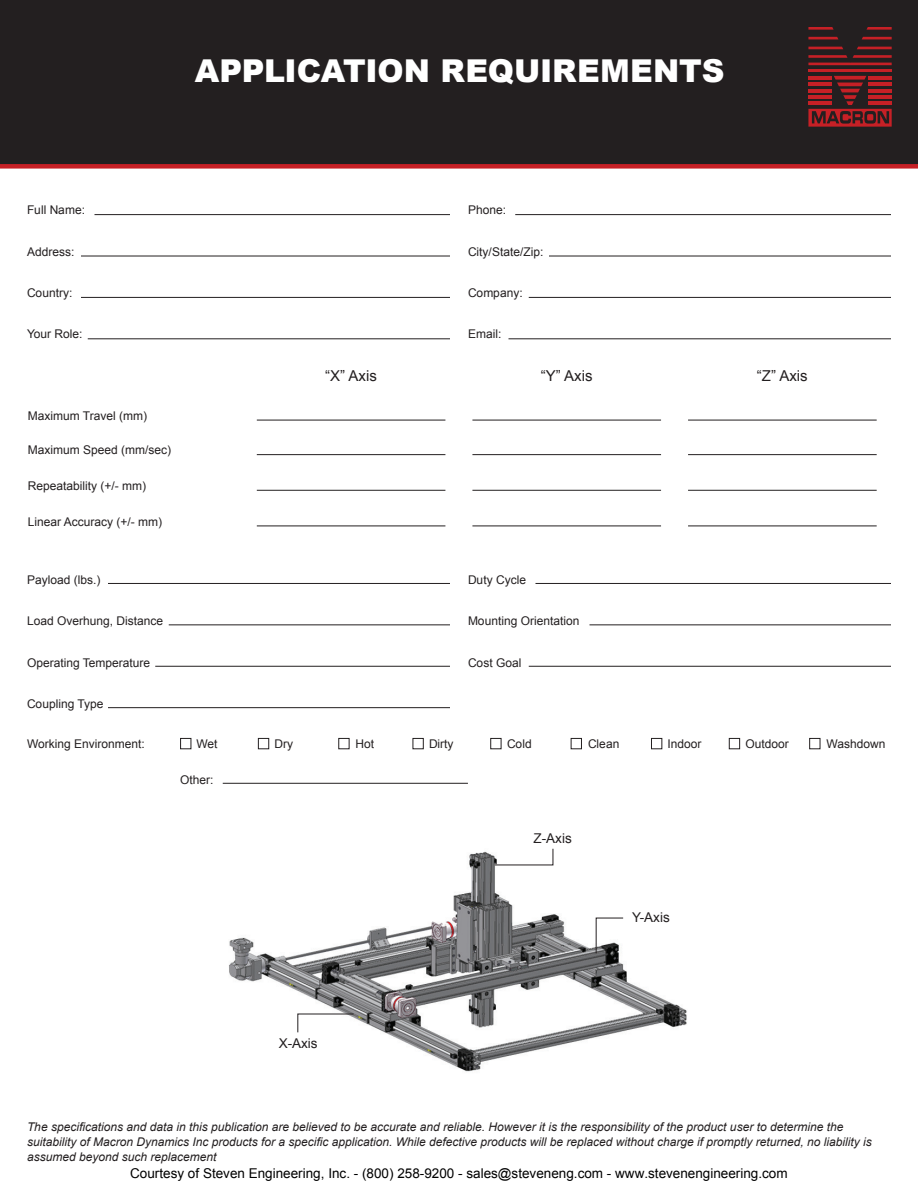
<style>
.page{position:relative;width:918px;height:1188px;background:#fff}
.page>*{position:absolute;margin:0;border:0;box-sizing:border-box;transform-origin:0 0}
.t1{font:900 31.5px "Arial";letter-spacing:-.005em;color:#fff}
.t2{font:15px "Arial";color:#231f20}
.t3{font:13.5px "Arial";color:#000}
.t4{font:13.5px "Arial";color:#231f20}
.t5{font:12px "Arial";color:#231f20}
.t6{font:italic 12px/15px "Arial";color:#231f20}
</style>
<div class="page">
<img style="left:180px;top:745px;width:561px;height:327px">
<div style="left:0;top:0;width:918px;height:166px;background:#231f20"></div>
<hr style="left:808px;top:69px;width:84px;height:3px;background:#c62026">
<svg style="left:808px;top:27px;width:26px;height:3px"></svg>
<svg style="left:867px;top:27px;width:25px;height:3px"></svg>
<svg style="left:862px;top:37px;width:30px;height:2px"></svg>
<svg style="left:808px;top:37px;width:30px;height:2px"></svg>
<svg style="left:808px;top:47px;width:35px;height:2px"></svg>
<svg style="left:857px;top:47px;width:35px;height:2px"></svg>
<svg style="left:808px;top:55px;width:84px;height:10px"></svg>
<svg style="left:808px;top:76px;width:84px;height:51px"></svg>
<div style="left:0;top:164px;width:918px;height:5px;background:#c62026"></div>
<hr style="left:94px;top:214px;width:356px;height:1px;background:#231f20">
<hr style="left:81px;top:256px;width:369px;height:1px;background:#231f20">
<hr style="left:81px;top:297px;width:369px;height:1px;background:#231f20">
<hr style="left:88px;top:338px;width:362px;height:1px;background:#231f20">
<hr style="left:515px;top:214px;width:376px;height:1px;background:#231f20">
<hr style="left:549px;top:256px;width:342px;height:1px;background:#231f20">
<hr style="left:529px;top:297px;width:362px;height:1px;background:#231f20">
<hr style="left:508px;top:338px;width:383px;height:1px;background:#231f20">
<hr style="left:257px;top:420px;width:188px;height:1px;background:#231f20">
<hr style="left:472px;top:420px;width:189px;height:1px;background:#231f20">
<hr style="left:688px;top:420px;width:189px;height:1px;background:#231f20">
<hr style="left:257px;top:454px;width:188px;height:1px;background:#231f20">
<hr style="left:472px;top:454px;width:189px;height:1px;background:#231f20">
<hr style="left:688px;top:454px;width:189px;height:1px;background:#231f20">
<hr style="left:257px;top:490px;width:188px;height:1px;background:#231f20">
<hr style="left:472px;top:490px;width:189px;height:1px;background:#231f20">
<hr style="left:688px;top:490px;width:189px;height:1px;background:#231f20">
<hr style="left:257px;top:526px;width:188px;height:1px;background:#231f20">
<hr style="left:472px;top:526px;width:189px;height:1px;background:#231f20">
<hr style="left:688px;top:526px;width:189px;height:1px;background:#231f20">
<hr style="left:108px;top:583px;width:342px;height:1px;background:#231f20">
<hr style="left:169px;top:624px;width:281px;height:1px;background:#231f20">
<hr style="left:155px;top:666px;width:295px;height:1px;background:#231f20">
<hr style="left:108px;top:707px;width:342px;height:1px;background:#231f20">
<hr style="left:536px;top:583px;width:355px;height:1px;background:#231f20">
<hr style="left:590px;top:624px;width:301px;height:1px;background:#231f20">
<hr style="left:529px;top:666px;width:362px;height:1px;background:#231f20">
<hr style="left:223px;top:783px;width:245px;height:1px;background:#231f20">
<div style="left:181px;top:738px;width:10px;height:11px;background:#fff"></div>
<div style="left:180px;top:738px;width:11px;height:11px;border:1px solid #231f20"></div>
<div style="left:413px;top:738px;width:10px;height:11px;background:#fff"></div>
<div style="left:413px;top:738px;width:11px;height:11px;border:1px solid #231f20"></div>
<div style="left:651px;top:738px;width:11px;height:11px;background:#fff"></div>
<div style="left:651px;top:738px;width:11px;height:11px;border:1px solid #231f20"></div>
<div style="left:258px;top:738px;width:11px;height:11px;background:#fff"></div>
<div style="left:258px;top:738px;width:11px;height:11px;border:1px solid #231f20"></div>
<div style="left:491px;top:738px;width:10px;height:11px;background:#fff"></div>
<div style="left:490px;top:738px;width:11px;height:11px;border:1px solid #231f20"></div>
<div style="left:729px;top:738px;width:11px;height:11px;background:#fff"></div>
<div style="left:729px;top:738px;width:11px;height:11px;border:1px solid #231f20"></div>
<div style="left:339px;top:738px;width:10px;height:11px;background:#fff"></div>
<div style="left:338px;top:738px;width:12px;height:11px;border:1px solid #231f20"></div>
<div style="left:571px;top:738px;width:10px;height:11px;background:#fff"></div>
<div style="left:571px;top:738px;width:11px;height:11px;border:1px solid #231f20"></div>
<div style="left:809px;top:738px;width:11px;height:11px;border:1px solid #231f20"></div>
<svg style="left:494px;top:848px;width:60px;height:18px"></svg>
<svg style="left:297px;top:1013px;width:57px;height:20px"></svg>
<svg style="left:595px;top:917px;width:29px;height:37px"></svg>
<h1 class="t1" style="left:195px;top:48px;width:531px">APPLICATION REQUIREMENTS</h1>
<p class="t5" style="left:27px;top:202px;width:60px">Full Name:</p>
<p class="t5" style="left:27px;top:244px;width:49px">Address:</p>
<p class="t5" style="left:27px;top:285px;width:47px">Country:</p>
<p class="t5" style="left:27px;top:326px;width:57px">Your Role:</p>
<p class="t5" style="left:28px;top:408px;width:121px">Maximum Travel (mm)</p>
<p class="t5" style="left:28px;top:442px;width:145px">Maximum Speed (mm/sec)</p>
<p class="t5" style="left:28px;top:478px;width:120px">Repeatability (+/- mm)</p>
<p class="t5" style="left:28px;top:513px;width:136px">Linear Accuracy (+/- mm)</p>
<p class="t5" style="left:27px;top:572px;width:75px">Payload (lbs.)</p>
<p class="t5" style="left:27px;top:613px;width:138px">Load Overhung, Distance</p>
<p class="t5" style="left:27px;top:655px;width:125px">Operating Temperature</p>
<p class="t5" style="left:27px;top:696px;width:78px">Coupling Type</p>
<p class="t5" style="left:468px;top:202px;width:40px">Phone:</p>
<p class="t5" style="left:468px;top:244px;width:77px">City/State/Zip:</p>
<p class="t5" style="left:468px;top:285px;width:56px">Company:</p>
<p class="t5" style="left:468px;top:326px;width:35px">Email:</p>
<p class="t2" style="left:325px;top:366px;width:53px">“X” Axis</p>
<p class="t2" style="left:541px;top:366px;width:53px">“Y” Axis</p>
<p class="t2" style="left:757px;top:366px;width:52px">“Z” Axis</p>
<p class="t5" style="left:468px;top:572px;width:60px">Duty Cycle</p>
<p class="t5" style="left:468px;top:613px;width:113px">Mounting Orientation</p>
<p class="t5" style="left:468px;top:655px;width:55px">Cost Goal</p>
<p class="t5" style="left:27px;top:736px;width:119px">Working Environment:</p>
<p class="t5" style="left:196px;top:736px;width:23px">Wet</p>
<p class="t5" style="left:274px;top:736px;width:20px">Dry</p>
<p class="t5" style="left:356px;top:736px;width:20px">Hot</p>
<p class="t5" style="left:429px;top:736px;width:26px">Dirty</p>
<p class="t5" style="left:507px;top:736px;width:26px">Cold</p>
<p class="t5" style="left:588px;top:736px;width:33px">Clean</p>
<p class="t5" style="left:668px;top:736px;width:36px">Indoor</p>
<p class="t5" style="left:746px;top:736px;width:45px">Outdoor</p>
<p class="t5" style="left:826px;top:736px;width:60px">Washdown</p>
<p class="t5" style="left:180px;top:772px;width:35px">Other:</p>
<p class="t4" style="left:279px;top:1035px;width:41px">X-Axis</p>
<p class="t4" style="left:534px;top:830px;width:40px">Z-Axis</p>
<p class="t4" style="left:632px;top:909px;width:39px">Y-Axis</p>
<p class="t6" style="left:27px;top:1119px;width:846px">The specifications and data in this publication are believed to be accurate and reliable. However it is the responsibility of the product user to determine the suitability of Macron Dynamics Inc products for a specific application. While defective products will be replaced without charge if promptly returned, no liability is assumed beyond such replacement</p>
<p class="t3" style="left:130px;top:1165px;width:659px">Courtesy of Steven Engineering, Inc. - (800) 258-9200 - sales@steveneng.com - www.stevenengineering.com</p>
</div>
